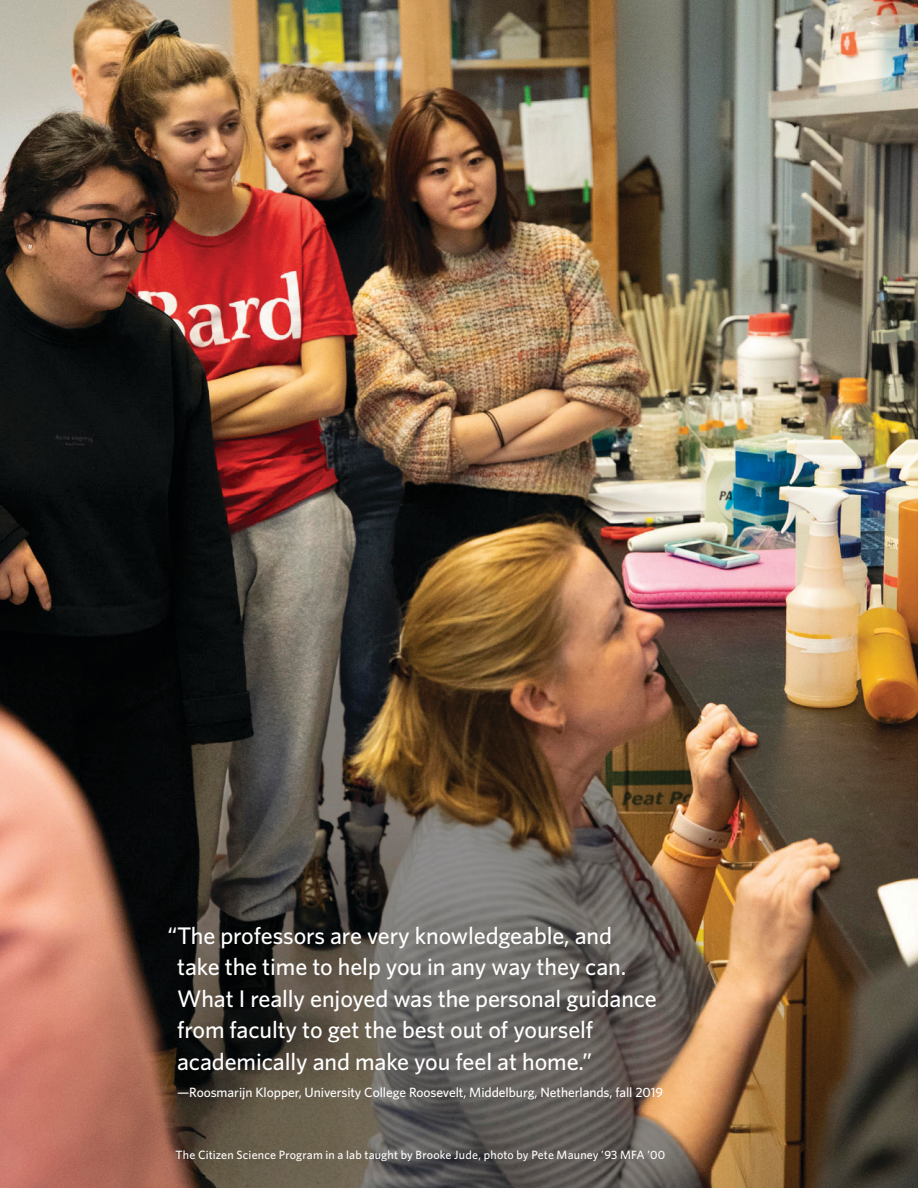
<style>
.page{position:relative;width:918px;height:1188px;background:#fff}
.page>*{position:absolute;margin:0;border:0;box-sizing:border-box;transform-origin:0 0}
.t1{font:500 24px/31.5px "Whitney";letter-spacing:-.005em;color:#fff}
.t2{font:500 13.5px "Whitney";letter-spacing:-.005em;color:#fff}
.t3{font:500 12px "Whitney";letter-spacing:.015em;color:#fff}
</style>
<div class="page">
<img style="left:0;top:0;width:918px;height:1188px">
<p class="t1" style="left:177px;top:919px;width:481px;text-indent:-10px">“The professors are very knowledgeable, and take the time to help you in any way they can.<br>What I really enjoyed was the personal guidance from faculty to get the best out of yourself academically and make you feel at home.”</p>
<p class="t2" style="left:177px;top:1084px;width:487px">—Roosmarijn Klopper, University College Roosevelt, Middelburg, Netherlands, fall 2019</p>
<p class="t3" style="left:176px;top:1147px;width:491px">The Citizen Science Program in a lab taught by Brooke Jude, photo by Pete Mauney ’93 MFA ’00</p>
</div>
